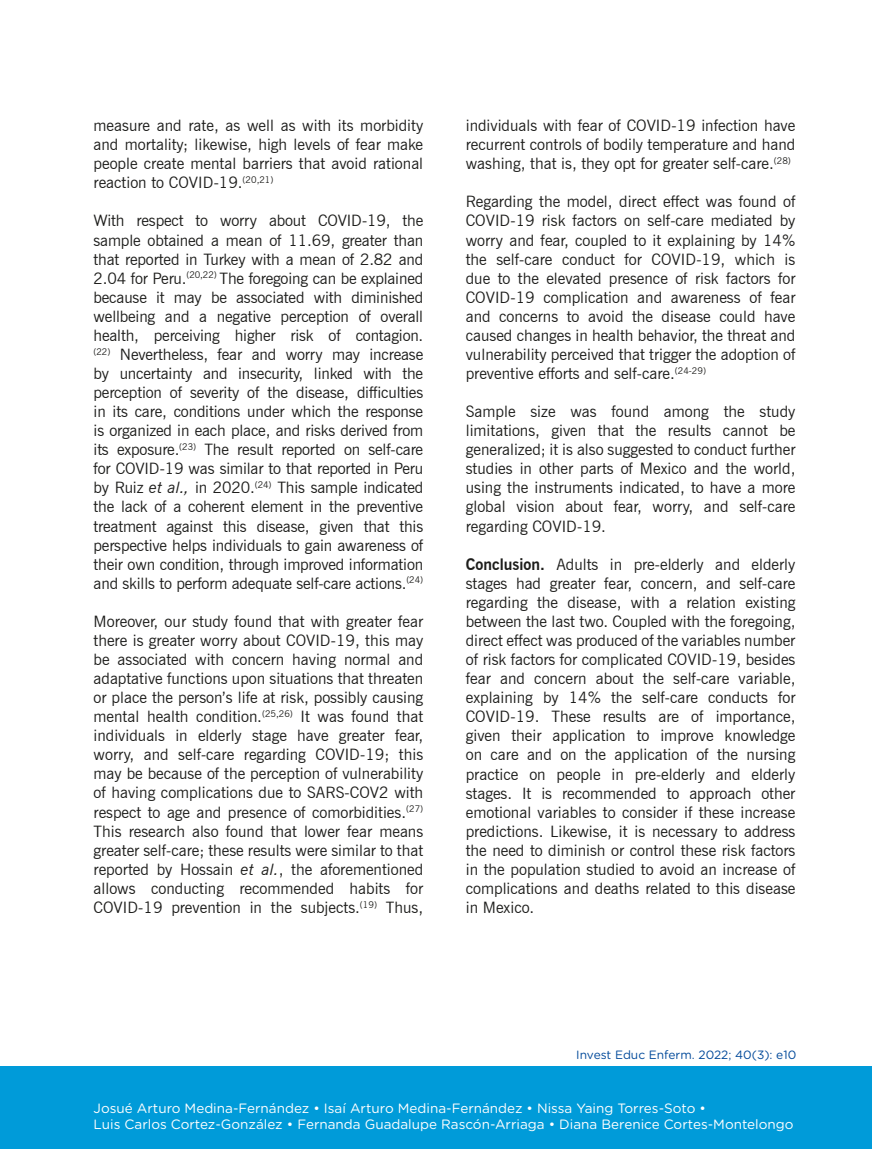
<style>
.page{position:relative;width:872px;height:1149px;background:#fff}
.page>*{position:absolute;margin:0;border:0;box-sizing:border-box;transform-origin:0 0}
.t1{font:15.75px/19px "News Gothic BT";color:#1d1d1b;text-align:justify}
.t2{font:13.5px/16.2px "Gotham Rounded";color:#fff}
.t3{font:12px "Gotham Rounded";color:#00499a}
.s1{font-style:italic}
.s2{font-weight:700}
</style>
<div class="page">
<div style="left:0;top:1065px;width:872px;height:83px;background:#009bd9"></div>
<p class="t1" style="left:94px;top:116px;width:331px">measure and rate, as well as with its morbidity and mortality; likewise, high levels of fear make people create mental barriers that avoid rational reaction to COVID-19.<sup>(20,21)</sup></p>
<p class="t1" style="left:94px;top:211px;width:331px">With respect to worry about COVID-19, the sample obtained a mean of 11.69, greater than that reported in Turkey with a mean of 2.82 and 2.04 for Peru.<sup>(20,22)</sup> The foregoing can be explained because it may be associated with diminished wellbeing and a negative perception of overall health, perceiving higher risk of contagion. <sup>(22)</sup> Nevertheless, fear and worry may increase by uncertainty and insecurity, linked with the perception of severity of the disease, difficulties in its care, conditions under which the response is organized in each place, and risks derived from its exposure.<sup>(23)</sup> The result reported on self-care for COVID-19 was similar to that reported in Peru by Ruiz <span class="s1">et al.,</span> in 2020.<sup>(24)</sup> This sample indicated the lack of a coherent element in the preventive treatment against this disease, given that this perspective helps individuals to gain awareness of their own condition, through improved information and skills to perform adequate self-care actions.<sup>(24)</sup></p>
<p class="t1" style="left:94px;top:611px;width:331px">Moreover, our study found that with greater fear there is greater worry about COVID-19, this may be associated with concern having normal and adaptative functions upon situations that threaten or place the person’s life at risk, possibly causing mental health condition.<sup>(25,26)</sup> It was found that individuals in elderly stage have greater fear, worry, and self-care regarding COVID-19; this may be because of the perception of vulnerability of having complications due to SARS-COV2 with respect to age and presence of comorbidities.<sup>(27)<br></sup>This research also found that lower fear means greater self-care; these results were similar to that reported by Hossain <span class="s1">et al.</span>, the aforementioned allows conducting recommended habits for COVID-19 prevention in the subjects.<sup>(19)</sup> Thus,</p>
<p class="t1" style="left:466px;top:116px;width:331px">individuals with fear of COVID-19 infection have recurrent controls of bodily temperature and hand washing, that is, they opt for greater self-care.<sup>(28)</sup></p>
<p class="t1" style="left:466px;top:192px;width:331px">Regarding the model, direct effect was found of COVID-19 risk factors on self-care mediated by worry and fear, coupled to it explaining by 14% the self-care conduct for COVID-19, which is due to the elevated presence of risk factors for COVID-19 complication and awareness of fear and concerns to avoid the disease could have caused changes in health behavior, the threat and vulnerability perceived that trigger the adoption of preventive efforts and self-care.<sup>(24-29)</sup></p>
<p class="t1" style="left:466px;top:402px;width:331px">Sample size was found among the study limitations, given that the results cannot be generalized; it is also suggested to conduct further studies in other parts of Mexico and the world, using the instruments indicated, to have a more global vision about fear, worry, and self-care regarding COVID-19.</p>
<p class="t1" style="left:466px;top:554px;width:331px"><span class="s2">Conclusion.</span> Adults in pre-elderly and elderly stages had greater fear, concern, and self-care regarding the disease, with a relation existing between the last two. Coupled with the foregoing, direct effect was produced of the variables number of risk factors for complicated COVID-19, besides fear and concern about the self-care variable, explaining by 14% the self-care conducts for COVID-19. These results are of importance, given their application to improve knowledge on care and on the application of the nursing practice on people in pre-elderly and elderly stages. It is recommended to approach other emotional variables to consider if these increase predictions. Likewise, it is necessary to address the need to diminish or control these risk factors in the population studied to avoid an increase of complications and deaths related to this disease in Mexico.</p>
<p class="t3" style="left:576px;top:1045px;width:221px">Invest Educ Enferm. 2022; 40(3): e10</p>
<p class="t2" style="left:94px;top:1098px;width:701px">Josué Arturo Medina-Fernández • Isaí Arturo Medina-Fernández • Nissa Yaing Torres-Soto •<br>Luis Carlos Cortez-González • Fernanda Guadalupe Rascón-Arriaga • Diana Berenice Cortes-Montelongo</p>
</div>
